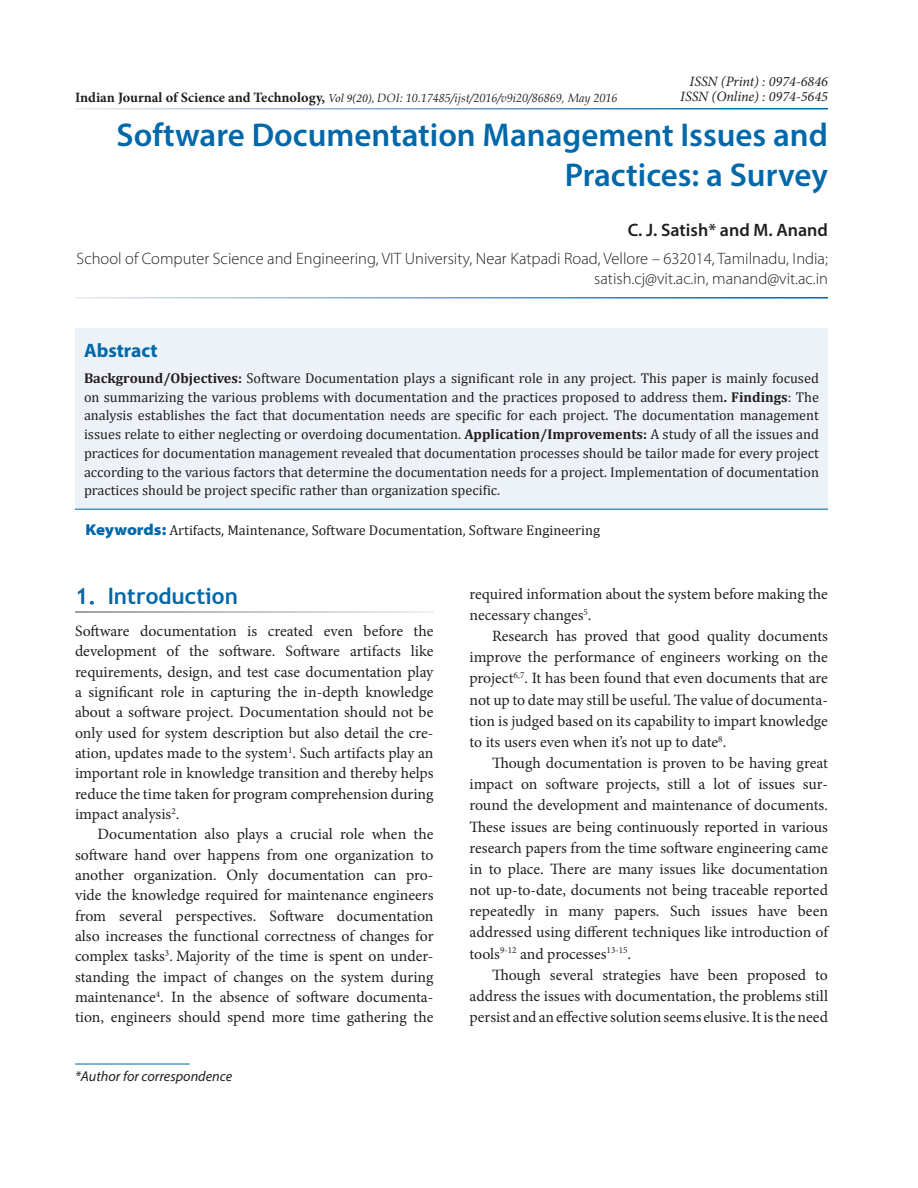
<style>
.page{position:relative;width:918px;height:1188px;background:#fff}
.page>*{position:absolute;margin:0;border:0;box-sizing:border-box;transform-origin:0 0}
.AT{font:600 33px/40.5px "Myriad Pro";color:#0068a9;text-align:right}
.t1{font:700 22.5px "Trebuchet MS";color:#0068a9}
.Abs_Head{font:700 19.5px "Myriad Pro";color:#0068a9}
.Author{font:600 18px "Myriad Pro";color:#231f20}
.Affiliation{font:300 16.5px/19.5px "Myriad Pro";color:#231f20;text-align:right}
.Text_Ind{font:15.75px/21.1px "Minion Pro";letter-spacing:-.005em;color:#231f20;text-align:justify}
.Text{font:15.75px/20.2px "Minion Pro";letter-spacing:-.005em;color:#231f20;text-align:justify}
.Abs_Text1{font:14.25px/18.8px "Cambria";color:#231f20;text-align:justify}
.Keyword{font:14.25px "Cambria";color:#231f20}
.t2{font:italic 14.25px "Minion Pro";color:#231f20}
.Footnote1{font:italic 14.25px "Myriad Pro";color:#231f20}
.t3{font:italic 12px "Book Antiqua";color:#231f20}
.s1{font-family:"Minion Pro";font-weight:700;font-style:normal;font-size:14.25px}
.s2{font-family:"Minion Pro"}
.s3{font-weight:700}
.s4{font-family:"Myriad Pro";font-weight:900;font-stretch:semi-expanded;font-size:15.75px;color:#0068a9}
</style>
<div class="page">
<div style="left:75px;top:328px;width:753px;height:182px;background:#edf2f8"></div>
<hr style="left:75px;top:509px;width:753px;height:1px;background:#0068a9">
<hr style="left:75px;top:1064px;width:115px;height:1px;background:#0068a9">
<p class="t3" style="left:75px;top:89px;width:544px"><span class="s1">Indian Journal of Science and Technology,</span> <span class="s2">Vol 9(20),</span> DOI: 10.17485/ijst/2016/v9i20/86869, May 2016</p>
<p class="t2" style="left:690px;top:72px;width:140px">ISSN (Print) : 0974-6846</p>
<p class="t2" style="left:680px;top:87px;width:149px">ISSN (Online) : 0974-5645</p>
<p class="AT" style="left:116px;top:113px;width:713px">Software Documentation Management Issues and<br>Practices: a Survey</p>
<p class="Author" style="left:628px;top:218px;width:202px">C. J. Satish* and M. Anand</p>
<p class="Affiliation" style="left:77px;top:249px;width:753px">School of Computer Science and Engineering, VIT University, Near Katpadi Road, Vellore – 632014, Tamilnadu, India; satish.cj@vit.ac.in, manand@vit.ac.in</p>
<p class="Abs_Head" style="left:84px;top:337px;width:75px">Abstract</p>
<p class="Abs_Text1" style="left:84px;top:369px;width:737px"><span class="s3">Background/Objectives:</span> Software Documentation plays a significant role in any project. This paper is mainly focused on summarizing the various problems with documentation and the practices proposed to address them<span class="s3">. Findings</span>: The analysis establishes the fact that documentation needs are specific for each project. The documentation management issues relate to either neglecting or overdoing documentation. <span class="s3">Application/Improvements:</span> A study of all the issues and practices for documentation management revealed that documentation processes should be tailor made for every project according to the various factors that determine the documentation needs for a project. Implementation of documentation practices should be project specific rather than organization specific.</p>
<p class="Keyword" style="left:86px;top:522px;width:516px"><span class="s4">Keywords:</span> Artifacts, Maintenance, Software Documentation, Software Engineering</p>
<h1 class="t1" style="left:75px;top:582px;width:164px">1. Introduction</h1>
<p class="Text" style="left:75px;top:621px;width:360px">Software documentation is created even before the development of the software. Software artifacts like requirements, design, and test case documentation play a significant role in capturing the in-depth knowledge about a software project. Documentation should not be only used for system description but also detail the cre&shy;ation, updates made to the system<sup>1</sup>. Such artifacts play an important role in knowledge transition and thereby helps reduce the time taken for program comprehension during impact analysis<sup>2</sup>.</p>
<p class="Text_Ind" style="left:75px;top:824px;width:360px;line-height:20.2px;text-indent:22px">Documentation also plays a crucial role when the software hand over happens from one organization to another organization. Only documentation can pro&shy;vide the knowledge required for maintenance engineers from several perspectives. Software documentation also increases the functional correctness of changes for complex tasks<sup>3</sup>. Majority of the time is spent on under&shy;standing the impact of changes on the system during maintenance<sup>4</sup>. In the absence of software documenta&shy;tion, engineers should spend more time gathering the</p>
<p class="Footnote1" style="left:75px;top:1067px;width:159px">*Author for correspondence</p>
<p class="Text_Ind" style="left:470px;top:583px;width:360px">required information about the system before making the necessary changes<sup>5</sup>.</p>
<p class="Text_Ind" style="left:470px;top:625px;width:360px;text-indent:22px">Research has proved that good quality documents improve the performance of engineers working on the project<sup>6,7</sup>. It has been found that even documents that are not up to date may still be useful. The value of documenta&shy;tion is judged based on its capability to impart knowledge to its users even when it’s not up to date<sup>8</sup>.</p>
<p class="Text_Ind" style="left:470px;top:753px;width:360px;text-indent:22px">Though documentation is proven to be having great impact on software projects, still a lot of issues sur&shy;round the development and maintenance of documents.<br>These issues are being continuously reported in various research papers from the time software engineering came in to place. There are many issues like documentation not up-to-date, documents not being traceable reported repeatedly in many papers. Such issues have been addressed using different techniques like introduction of tools<sup>9-12</sup> and processes<sup>13-15</sup>.</p>
<p class="Text_Ind" style="left:470px;top:964px;width:360px;text-indent:22px">Though several strategies have been proposed to address the issues with documentation, the problems still persist and an effective solution seems elusive. It is the need</p>
</div>
